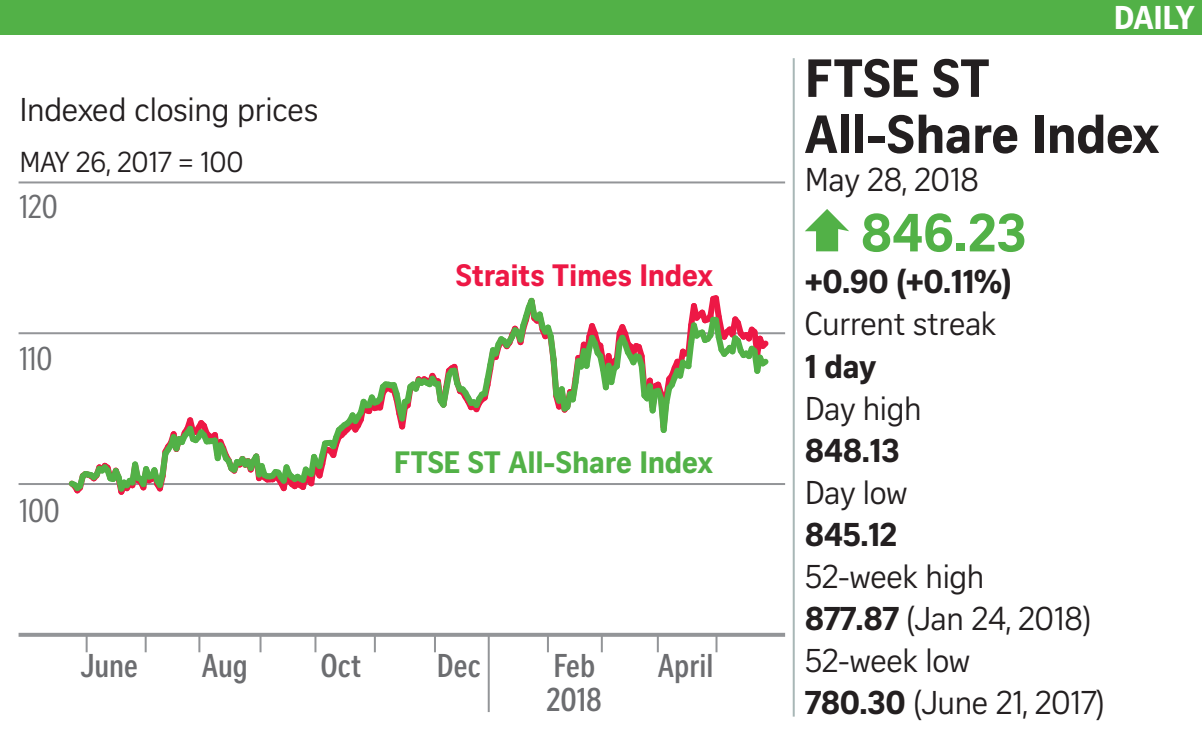
<style>
.page{position:relative;width:1202px;height:749px;background:#fff}
.page>*{position:absolute;margin:0;border:0;box-sizing:border-box;transform-origin:0 0}
.t1{font:700 52px/56px "Curator Serp Text";letter-spacing:-.01em;color:#231f20}
.t2{font:700 52px "Curator Serp Text";color:#52b147}
.t3{font:32px/42px "Curator Serp Text";letter-spacing:-.015em;color:#231f20}
.t4{font:700 32px "Curator Serp Text";letter-spacing:-.015em;color:#231f20}
.t5{font:700 32px "Curator Head Cond ST Semi";color:#6c6d70}
.t6{font:32px "Curator Head Cond ST Regular";color:#6c6d70}
.t7{font:700 32px "Curator Serp Text";letter-spacing:-.02em;color:#fff}
.t8{font:30px "Curator Head ST Bold";letter-spacing:-.01em;color:#52b147}
.t9{font:30px "Curator Head ST Bold";letter-spacing:-.01em;color:#ed1845}
.t10{font:28px "Curator Serp Text";letter-spacing:-.01em;color:#231f20}
.s1{font-weight:700}
</style>
<div class="page">
<div style="left:0;top:0;width:1202px;height:34px;background:#52b147"></div>
<svg style="left:805px;top:209px;width:44px;height:42px"></svg>
<hr style="left:793px;top:58px;width:2px;height:658px;background:#a8b7b6">
<svg style="left:19px;top:632px;width:766px;height:4px;background:#a9aaad"></svg>
<hr style="left:19px;top:483px;width:766px;height:2px;background:#939598">
<hr style="left:19px;top:332px;width:766px;height:2px;background:#939598">
<hr style="left:19px;top:181px;width:766px;height:2px;background:#939598">
<svg style="left:86px;top:634px;width:2px;height:18px"></svg>
<svg style="left:145px;top:634px;width:2px;height:18px"></svg>
<svg style="left:198px;top:634px;width:2px;height:18px"></svg>
<svg style="left:260px;top:634px;width:2px;height:18px"></svg>
<svg style="left:314px;top:634px;width:2px;height:18px"></svg>
<svg style="left:374px;top:634px;width:2px;height:18px"></svg>
<svg style="left:434px;top:634px;width:2px;height:18px"></svg>
<hr style="left:488px;top:634px;width:2px;height:77px;background:#939598">
<svg style="left:547px;top:634px;width:2px;height:18px"></svg>
<svg style="left:601px;top:634px;width:2px;height:18px"></svg>
<svg style="left:657px;top:634px;width:2px;height:18px"></svg>
<svg style="left:715px;top:634px;width:2px;height:18px"></svg>
<svg style="left:63px;top:295px;width:711px;height:200px"></svg>
<p class="t3" style="left:19px;top:89px;width:300px">Indexed closing prices</p>
<p class="t10" style="left:19px;top:146px;width:226px">MAY 26, 2017 = 100</p>
<p class="t6" style="left:19px;top:189px;width:40px">120</p>
<p class="t6" style="left:19px;top:341px;width:34px">110</p>
<p class="t6" style="left:19px;top:493px;width:42px">100</p>
<p class="t9" style="left:456px;top:257px;width:258px">Straits Times Index</p>
<p class="t8" style="left:394px;top:444px;width:321px">FTSE ST All-Share Index</p>
<p class="t5" style="left:80px;top:648px;width:59px">June</p>
<p class="t5" style="left:202px;top:648px;width:48px">Aug</p>
<p class="t5" style="left:320px;top:648px;width:43px">Oct</p>
<p class="t5" style="left:437px;top:648px;width:46px">Dec</p>
<p class="t5" style="left:553px;top:648px;width:43px">Feb</p>
<p class="t5" style="left:658px;top:648px;width:57px">April</p>
<p class="t5" style="left:547px;top:682px;width:57px">2018</p>
<p class="t7" style="left:1114px;top:-2px;width:82px">DAILY</p>
<h1 class="t1" style="left:805px;top:50px;width:356px">FTSE ST<br>All-Share Index</h1>
<p class="t3" style="left:805px;top:159px;width:176px">May 28, 2018</p>
<h1 class="t2" style="left:861px;top:201px;width:167px">846.23</h1>
<p class="t4" style="left:805px;top:262px;width:208px">+0.90 (+0.11%)</p>
<p class="t3" style="left:805px;top:303px;width:193px">Current streak</p>
<p class="t4" style="left:805px;top:346px;width:73px">1 day</p>
<p class="t3" style="left:805px;top:387px;width:118px">Day high</p>
<p class="t4" style="left:805px;top:430px;width:96px">848.13</p>
<p class="t3" style="left:805px;top:471px;width:104px">Day low</p>
<p class="t4" style="left:805px;top:514px;width:94px">845.12</p>
<p class="t3" style="left:805px;top:555px;width:301px">52-week high<br><span class="s1">877.87</span> (Jan 24, 2018)<br>52-week low<br><span class="s1">780.30</span> (June 21, 2017)</p>
</div>
